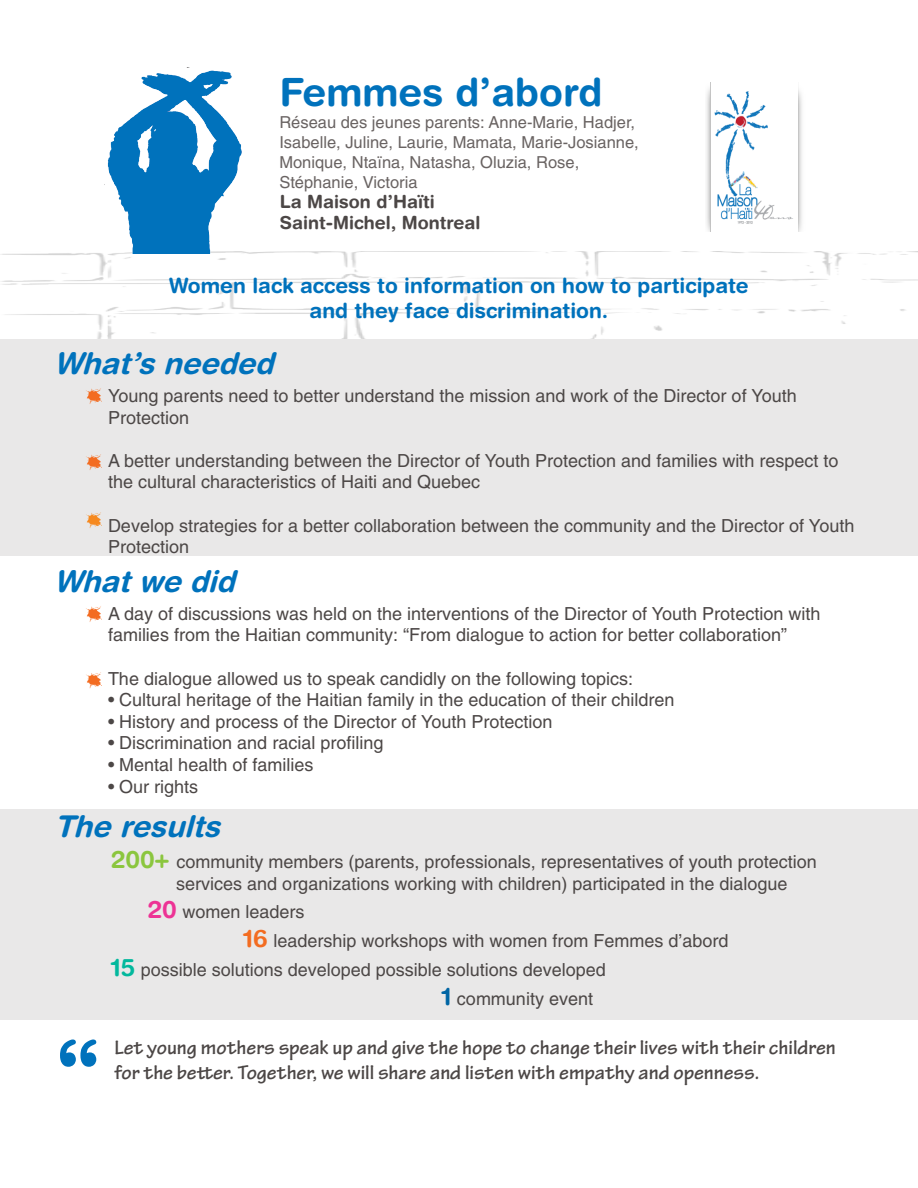
<style>
.page{position:relative;width:918px;height:1188px;background:#fff}
.page>*{position:absolute;margin:0;border:0;box-sizing:border-box;transform-origin:0 0}
.t1{font:700 90px "Helvetica Rounded LT";color:#0072bc}
.t2{font:700 39px "Helvetica Rounded LT Std";color:#0072bc}
.t3{font:italic 700 30px "Helvetica Rounded LT Std";color:#0072bc}
.t4{font:700 21px/25.2px "Tekton Pro";color:#4c4746}
.t5{font:700 21px/25.2px "Helvetica Rounded LT Std";color:#0072bc;text-align:center}
.t6{font:18px/21.6px "Helvetica";color:#4c4746}
.t7{font:700 18px "Helvetica Rounded LT";color:#4c4746}
.t8{font:16.5px/19.8px "Helvetica";color:#696362}
.s1{font-family:"Helvetica Rounded LT";font-weight:700;font-size:24px;color:#8bc63e}
.s2{font-family:"Helvetica Rounded LT";font-weight:700;font-size:24px;color:#ed3395}
.s3{font-family:"Helvetica Rounded LT";font-weight:700;font-size:24px;color:#f36c21}
.s4{font-family:"Helvetica Rounded LT";font-weight:700;font-size:24px;color:#03b89d}
.s5{font-family:"Helvetica Rounded LT";font-weight:700;font-size:24px;color:#0065a4}
</style>
<div class="page">
<img style="left:1px;top:252px;width:917px;height:87px">
<div style="left:0;top:340px;width:918px;height:216px;background:#e9e8e8"></div>
<div style="left:0;top:809px;width:918px;height:211px;background:#e9e8e8"></div>
<svg style="left:86px;top:388px;width:16px;height:16px"></svg>
<svg style="left:86px;top:454px;width:16px;height:16px"></svg>
<svg style="left:86px;top:512px;width:16px;height:16px"></svg>
<svg style="left:86px;top:606px;width:16px;height:16px"></svg>
<svg style="left:86px;top:672px;width:16px;height:17px"></svg>
<img style="left:105px;top:67px;width:137px;height:186px">
<img style="left:706px;top:83px;width:96px;height:148px">
<p class="t2" style="left:279px;top:68px;width:324px">Femmes d’abord</p>
<p class="t8" style="left:279px;top:113px;width:361px">Réseau des jeunes parents: Anne-Marie, Hadjer, Isabelle, Juline, Laurie, Mamata, Marie-Josianne, Monique, Ntaïna, Natasha, Oluzia, Rose, Stéphanie, Victoria</p>
<p class="t7" style="left:280px;top:190px;width:157px">La Maison d’Haïti</p>
<p class="t7" style="left:280px;top:212px;width:202px">Saint-Michel, Montreal</p>
<p class="t5" style="left:169px;top:273px;width:581px">Women lack access to information on how to participate and they face discrimination.</p>
<p class="t3" style="left:54px;top:345px;width:230px">What’sneeded</p>
<p class="t6" style="left:108px;top:385px;width:690px">Young parents need to better understand the mission and work of the Director of Youth<br>Protection</p>
<p class="t6" style="left:108px;top:450px;width:732px">A better understanding between the Director of Youth Protection and families with respect to the cultural characteristics of Haiti and Quebec</p>
<p class="t6" style="left:108px;top:514px;width:748px">Develop strategies for a better collaboration between the community and the Director of Youth<br>Protection</p>
<p class="t3" style="left:54px;top:563px;width:192px">Whatwe did</p>
<p class="t6" style="left:108px;top:603px;width:714px">A day of discussions was held on the interventions of the Director of Youth Protection with families from the Haitian community: “From dialogue to action for better collaboration”</p>
<p class="t6" style="left:108px;top:668px;width:527px">The dialogue allowed us to speak candidly on the following topics:</p>
<p class="t6" style="left:108px;top:689px;width:568px">• Cultural heritage of the Haitian family in the education of their children</p>
<p class="t6" style="left:108px;top:711px;width:446px">• History and process of the Director of Youth Protection</p>
<p class="t6" style="left:108px;top:732px;width:277px">• Discrimination and racial profiling</p>
<p class="t6" style="left:108px;top:754px;width:207px">• Mental health of families</p>
<p class="t6" style="left:108px;top:776px;width:92px">• Our rights</p>
<p class="t3" style="left:54px;top:808px;width:177px">The results</p>
<p class="t6" style="left:176px;top:851px;width:642px;text-indent:-65px"><span class="s1">200+</span> community members (parents, professionals, representatives of youth protection services and organizations working with children) participated in the dialogue</p>
<p class="t6" style="left:148px;top:901px;width:158px"><span class="s2">20</span> women leaders</p>
<p class="t6" style="left:243px;top:930px;width:487px"><span class="s3">16</span> leadership workshops with women from Femmes d’abord</p>
<p class="t6" style="left:111px;top:959px;width:496px"><span class="s4">15</span> possible solutions developed possible solutions developed</p>
<p class="t6" style="left:442px;top:988px;width:153px"><span class="s5">1</span> community event</p>
<p class="t1" style="left:54px;top:1019px;width:50px">“</p>
<p class="t4" style="left:114px;top:1035px;width:723px">Let young mothers speak up and give the hope to change their lives with their children for the better. Together, we will share and listen with empathy and openness.</p>
</div>
